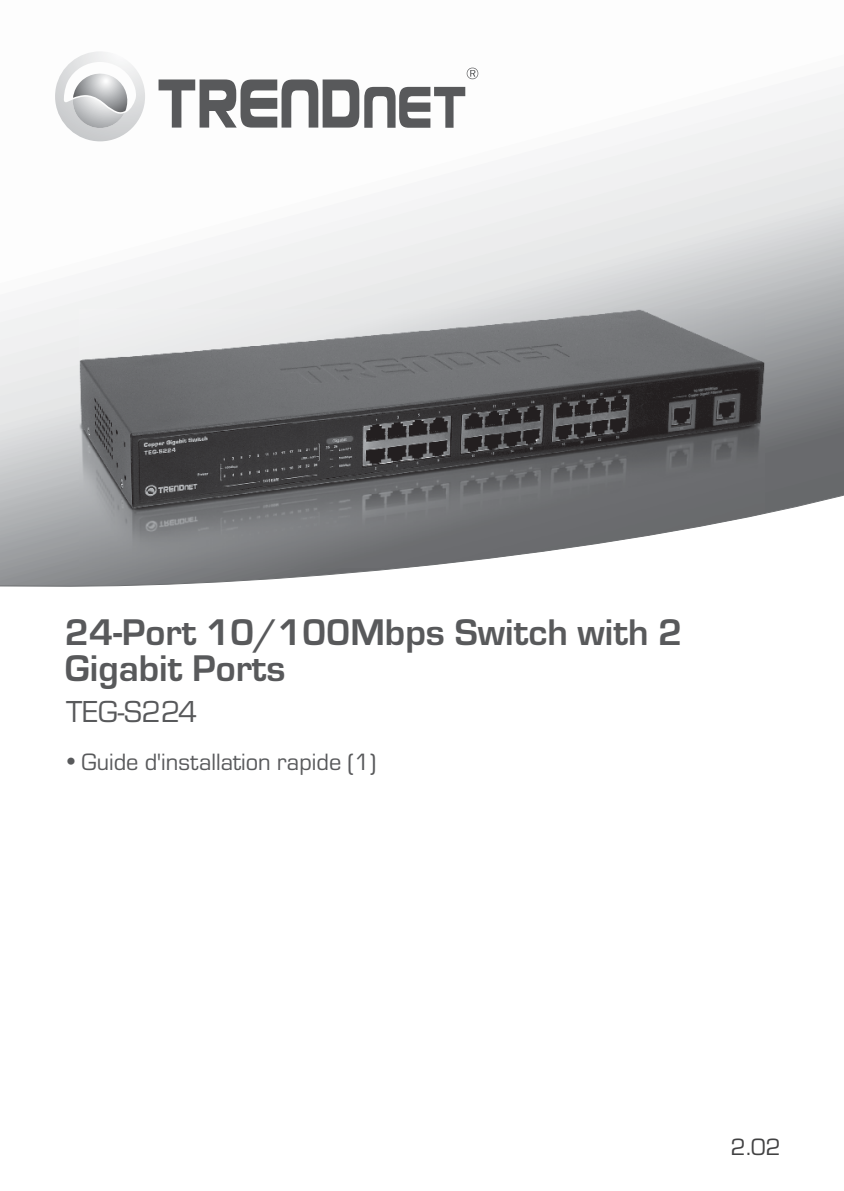
<style>
.page{position:relative;width:844px;height:1191px;background:#fff}
.page>*{position:absolute;margin:0;border:0;box-sizing:border-box;transform-origin:0 0}
.t1{font:700 38.5px/35.4px "Eurostile";color:#58595b}
.t2{font:31.5px "Eurostile T";color:#58595b}
.t3{font:24.5px "Eurostile T";color:#58595b}
.t4{font:24.5px "Eurostile T";color:#414142}
</style>
<div class="page">
<svg style="left:0;top:67px;width:843px;height:520px"></svg>
<svg style="left:55px;top:51px;width:90px;height:90px"></svg>
<svg style="left:158px;top:68px;width:320px;height:60px"></svg>
<p class="t1" style="left:65px;top:618px;width:618px">24-Port 10/100Mbps Switch with 2<br>Gigabit Ports</p>
<p class="t2" style="left:66px;top:698px;width:133px">TEG-S224</p>
<p class="t3" style="left:82px;top:750px;width:296px">Guide d'installation rapide (1)</p>
<p class="t4" style="left:730px;top:1136px;width:51px">2.02</p>
</div>
